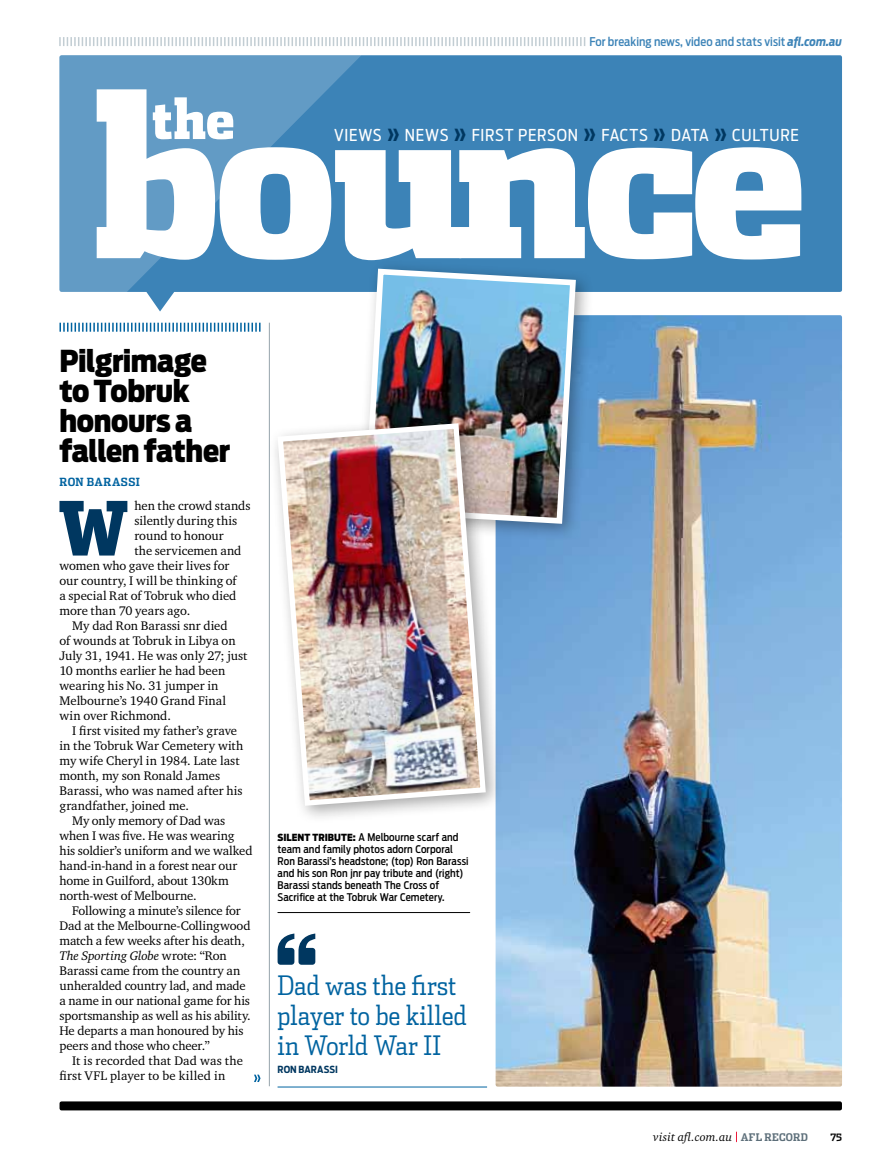
<style>
.page{position:relative;width:893px;height:1170px;background:#fff}
.page>*{position:absolute;margin:0;border:0;box-sizing:border-box;transform-origin:0 0}
.t1{font:900 222.6px "Dispatch Cond";color:#fff}
.t2{font:900 73.95px "Dispatch Cond";color:#003760}
.t3{font:900 54.9px "Dispatch Cond";color:#fff}
.t4{font:900 30px/30px "Antenna Cond";letter-spacing:-.015em;color:#000}
.t5{font:300 27px/30px "Dispatch Cond";letter-spacing:-.01em;color:#0063a0}
.t6{font:16.35px "Antenna Cond";letter-spacing:.04em;color:#fff}
.t7{font:12.75px "Charter ITC";letter-spacing:-.005em;color:#000}
.t8{font:12.75px "Charter ITC";letter-spacing:.015em;color:#000}
.t9{font:italic 12.75px "Charter ITC";letter-spacing:-.005em;color:#000}
.t10{font:500 12px "Antenna Cond";letter-spacing:.005em;color:#3c83b7}
.t11{font:italic 12px "Charter ITC";letter-spacing:.015em;color:#000}
.t12{font:700 11.25px "Dispatch Cond";letter-spacing:.04em;color:#0063a0}
.t13{font:500 10.5px/12px "Antenna Cond";letter-spacing:.005em;color:#000}
.t14{font:700 10.2px "Dispatch Cond";color:#000}
.t15{font:700 9.75px "Antenna Cond";letter-spacing:.005em;color:#003760}
.s1{font-weight:700;font-style:italic}
.s2{font-weight:700;font-size:21.75px;color:#003760}
.s3{font-style:normal}
.s4{font-weight:900;font-size:9.75px}
.s5{font-family:"Dispatch Cond";font-weight:700;font-style:normal;font-size:10.5px;color:#5d6f7a}
</style>
<div class="page">
<svg style="left:59px;top:55px;width:783px;height:256px;background:#4d8dbd"></svg>
<svg style="left:60px;top:55px;width:301px;height:237px;background:#5391bf"></svg>
<div style="left:60px;top:1101px;width:782px;height:9px;background:#000;border-radius:2px"></div>
<hr style="left:269px;top:323px;width:1px;height:763px;background:#95a3ab">
<svg style="left:59px;top:323px;width:202px;height:9px"></svg>
<img style="left:496px;top:315px;width:346px;height:771px">
<svg style="left:59px;top:37px;width:526px;height:9px"></svg>
<div style="left:355px;top:259px;width:239px;height:283px;background:#000;opacity:.35"></div>
<img style="left:361px;top:266px;width:218px;height:260px">
<div style="left:269px;top:414px;width:235px;height:410px;background:#000;opacity:.35"></div>
<img style="left:275px;top:420px;width:214px;height:388px">
<svg style="left:254px;top:1074px;width:7px;height:7px"></svg>
<hr style="left:278px;top:912px;width:192px;height:1px;background:#000">
<hr style="left:278px;top:1086px;width:209px;height:1px;background:#0063a0">
<svg style="left:278px;top:933px;width:37px;height:31px"></svg>
<p class="t10" style="left:589px;top:35px;width:254px">For breaking news, video and stats visit <span class="s1">afl.com.au</span></p>
<h1 class="t1" style="left:90px;top:32px;width:720px">bounce</h1>
<h3 class="t3" style="left:152px;top:83px;width:85px">the</h3>
<p class="t6" style="left:334px;top:125px;width:466px">VIEWS <span class="s2">»</span> NEWS <span class="s2">»</span> FIRST PERSON <span class="s2">»</span> FACTS <span class="s2">»</span> DATA <span class="s2">»</span> CULTURE</p>
<h3 class="t4" style="left:59px;top:346px;width:172px">Pilgrimage to Tobruk honours a fallen father</h3>
<p class="t12" style="left:59px;top:475px;width:82px">RON BARASSI</p>
<h2 class="t2" style="left:58px;top:480px;width:73px">W</h2>
<p class="t7" style="left:134px;top:498px;width:118px">hen the crowd stands</p>
<p class="t7" style="left:134px;top:513px;width:104px">silently during this</p>
<p class="t7" style="left:134px;top:528px;width:91px">round to honour</p>
<p class="t7" style="left:134px;top:543px;width:108px">the servicemen and</p>
<p class="t7" style="left:59px;top:558px;width:171px">women who gave their lives for</p>
<p class="t8" style="left:59px;top:573px;width:179px">our country, I will be thinking of</p>
<p class="t7" style="left:59px;top:588px;width:179px">a special Rat of Tobruk who died</p>
<p class="t7" style="left:59px;top:603px;width:132px">more than 70 years ago.</p>
<p class="t7" style="left:72px;top:618px;width:157px">My dad Ron Barassi snr died</p>
<p class="t7" style="left:59px;top:633px;width:178px">of wounds at Tobruk in Libya on</p>
<p class="t7" style="left:59px;top:648px;width:189px">July 31, 1941. He was only 27; just</p>
<p class="t7" style="left:59px;top:663px;width:167px">10 months earlier he had been</p>
<p class="t7" style="left:59px;top:678px;width:160px">wearing his No. 31 jumper in</p>
<p class="t7" style="left:59px;top:693px;width:168px">Melbourne’s 1940 Grand Final</p>
<p class="t7" style="left:59px;top:708px;width:113px">win over Richmond.</p>
<p class="t7" style="left:72px;top:723px;width:167px">I first visited my father’s grave</p>
<p class="t7" style="left:59px;top:738px;width:185px">in the Tobruk War Cemetery with</p>
<p class="t7" style="left:59px;top:753px;width:182px">my wife Cheryl in 1984. Late last</p>
<p class="t7" style="left:59px;top:768px;width:162px">month, my son Ronald James</p>
<p class="t7" style="left:59px;top:783px;width:185px">Barassi, who was named after his</p>
<p class="t7" style="left:59px;top:798px;width:131px">grandfather, joined me.</p>
<p class="t7" style="left:72px;top:813px;width:155px">My only memory of Dad was</p>
<p class="t7" style="left:59px;top:828px;width:177px">when I was five. He was wearing</p>
<p class="t7" style="left:59px;top:843px;width:195px">his soldier’s uniform and we walked</p>
<p class="t7" style="left:59px;top:858px;width:179px">hand-in-hand in a forest near our</p>
<p class="t7" style="left:59px;top:873px;width:171px">home in Guilford, about 130km</p>
<p class="t7" style="left:59px;top:888px;width:139px">north-west of Melbourne.</p>
<p class="t7" style="left:72px;top:903px;width:170px">Following a minute’s silence for</p>
<p class="t7" style="left:59px;top:918px;width:193px">Dad at the Melbourne-Collingwood</p>
<p class="t7" style="left:59px;top:933px;width:187px">match a few weeks after his death,</p>
<p class="t9" style="left:59px;top:948px;width:169px">The Sporting Globe <span class="s3">wrote: “Ron</span></p>
<p class="t7" style="left:59px;top:962px;width:182px">Barassi came from the country an</p>
<p class="t7" style="left:59px;top:977px;width:188px">unheralded country lad, and made</p>
<p class="t7" style="left:59px;top:992px;width:192px">a name in our national game for his</p>
<p class="t7" style="left:59px;top:1007px;width:193px">sportsmanship as well as his ability.</p>
<p class="t7" style="left:59px;top:1022px;width:186px">He departs a man honoured by his</p>
<p class="t7" style="left:59px;top:1037px;width:152px">peers and those who cheer.”</p>
<p class="t7" style="left:72px;top:1052px;width:172px">It is recorded that Dad was the</p>
<p class="t8" style="left:59px;top:1067px;width:167px">first VFL player to be killed in</p>
<p class="t13" style="left:278px;top:830px;width:192px"><span class="s4">SILENT TRIBUTE:</span> A Melbourne scarf and team and family photos adorn Corporal Ron Barassi’s headstone; (top) Ron Barassi and his son Ron jnr pay tribute and (right)<br>Barassi stands beneath The Cross of Sacrifice at the Tobruk War Cemetery.</p>
<h3 class="t5" style="left:278px;top:969px;width:191px">Dad was the first player to be killed in World War II</h3>
<p class="t15" style="left:278px;top:1063px;width:62px">RON BARASSI</p>
<p class="t11" style="left:653px;top:1129px;width:156px">visit afl.com.au <span class="s5">AFL RECORD</span></p>
<p class="t14" style="left:830px;top:1130px;width:13px">75</p>
</div>
